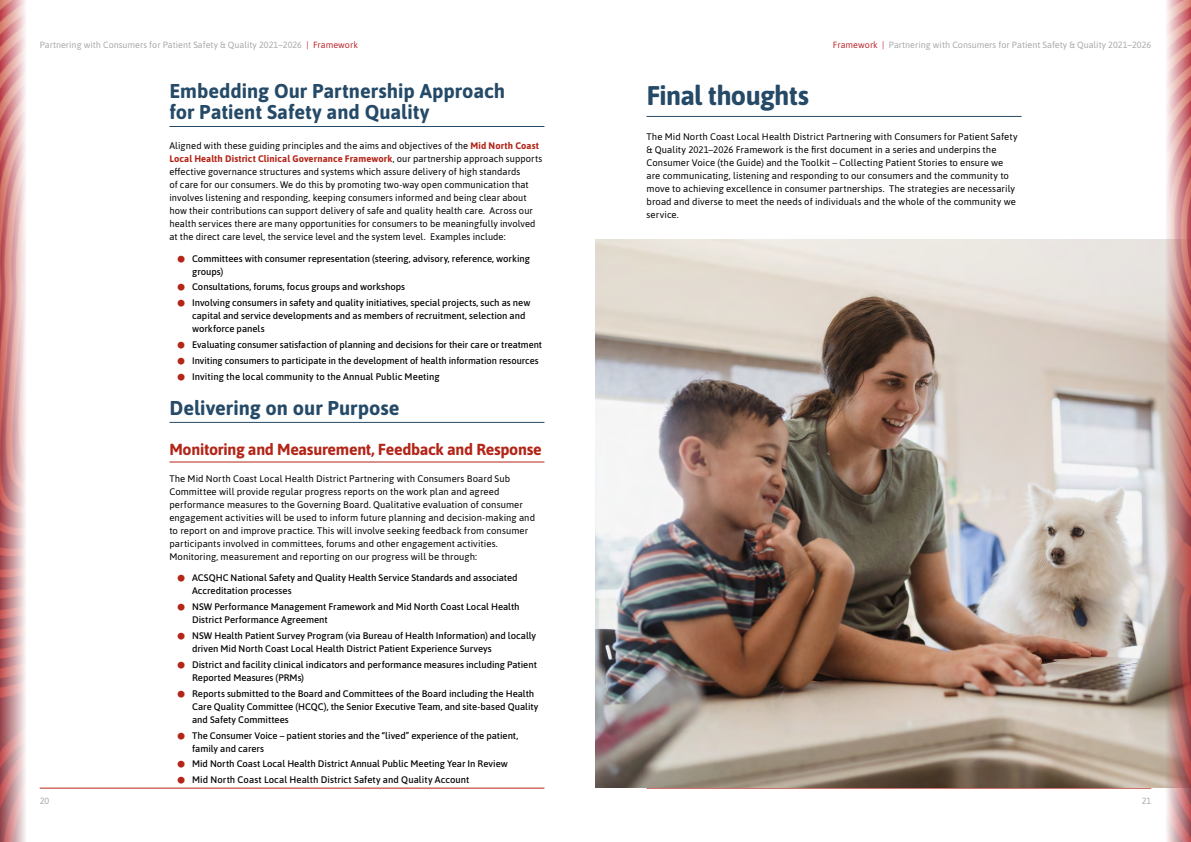
<style>
.page{position:relative;width:1191px;height:842px;background:#fff}
.page>*{position:absolute;margin:0;border:0;box-sizing:border-box;transform-origin:0 0}
.t1{font:700 27px "Asap";letter-spacing:-.025em;color:#254a68}
.t2{font:700 20px/21px "Asap";color:#254a68}
.t3{font:700 16px "Asap";letter-spacing:-.02em;color:#b32517}
.t4{font:9.5px/13px "Asap";letter-spacing:.005em;color:#000}
.t5{font:500 9.5px/13px "Asap";color:#000}
.t6{font:9px "Asap";color:#a7a9ac}
.s1{color:#bc282e}
.s2{font-weight:700;color:#b32517}
</style>
<div class="page">
<img style="left:0;top:0;width:57px;height:842px">
<hr style="left:40px;top:788px;width:504px;height:1px;background:#b32517">
<hr style="left:646px;top:788px;width:505px;height:1px;background:#b32517">
<hr style="left:169px;top:126px;width:375px;height:1px;background:#254a68">
<hr style="left:169px;top:422px;width:375px;height:1px;background:#254a68">
<hr style="left:169px;top:462px;width:375px;height:1px;background:#b32517">
<hr style="left:646px;top:116px;width:375px;height:1px;background:#254a68">
<img style="left:595px;top:240px;width:539px;height:548px">
<img style="left:1134px;top:0;width:57px;height:842px">
<p class="t6" style="left:40px;top:39px;width:320px">Partnering with Consumers for Patient Safety &amp; Quality 2021–2026 <span class="s1">| Framework</span></p>
<p class="t6" style="left:833px;top:39px;width:320px"><span class="s1">Framework |</span> Partnering with Consumers for Patient Safety &amp; Quality 2021–2026</p>
<h2 class="t2" style="left:169px;top:80px;width:337px">Embedding Our Partnership Approach for Patient Safety and Quality</h2>
<p class="t4" style="left:169px;top:139px;width:374px">Aligned with these guiding principles and the aims and objectives of the <span class="s2">Mid North Coast Local Health District Clinical Governance Framework</span>, our partnership approach supports effective governance structures and systems which assure delivery of high standards<br>of care for our consumers. We do this by promoting two-way open communication that involves listening and responding, keeping consumers informed and being clear about how their contributions can support delivery of safe and quality health care. Across our health services there are many opportunities for consumers to be meaningfully involved at the direct care level, the service level and the system level. Examples include:</p>
<p class="t5" style="left:192px;top:251px;width:339px">Committees with consumer representation (steering, advisory, reference, working groups)</p>
<p class="t5" style="left:192px;top:279px;width:340px;line-height:15.8px">Consultations, forums, focus groups and workshops<br>Involving consumers in safety and quality initiatives, special projects, such as new</p>
<p class="t5" style="left:192px;top:309px;width:335px">capital and service developments and as members of recruitment, selection and workforce panels</p>
<p class="t5" style="left:192px;top:336px;width:351px;line-height:15.8px">Evaluating consumer satisfaction of planning and decisions for their care or treatment<br>Inviting consumers to participate in the development of health information resources<br>Inviting the local community to the Annual Public Meeting</p>
<h2 class="t2" style="left:169px;top:396px;width:232px">Delivering on our Purpose</h2>
<h3 class="t3" style="left:169px;top:438px;width:374px">Monitoring and Measurement, Feedback and Response</h3>
<p class="t4" style="left:169px;top:471px;width:367px">The Mid North Coast Local Health District Partnering with Consumers Board Sub Committee will provide regular progress reports on the work plan and agreed performance measures to the Governing Board. Qualitative evaluation of consumer engagement activities will be used to inform future planning and decision-making and to report on and improve practice. This will involve seeking feedback from consumer participants involved in committees, forums and other engagement activities.<br>Monitoring, measurement and reporting on our progress will be through:</p>
<p class="t5" style="left:192px;top:571px;width:327px">ACSQHC National Safety and Quality Health Service Standards and associated<br>Accreditation processes</p>
<p class="t5" style="left:192px;top:600px;width:329px">NSW Performance Management Framework and Mid North Coast Local Health<br>District Performance Agreement</p>
<p class="t5" style="left:192px;top:629px;width:345px">NSW Health Patient Survey Program (via Bureau of Health Information) and locally driven Mid North Coast Local Health District Patient Experience Surveys</p>
<p class="t5" style="left:192px;top:657px;width:346px">District and facility clinical indicators and performance measures including Patient<br>Reported Measures (PRMs)</p>
<p class="t5" style="left:192px;top:686px;width:348px">Reports submitted to the Board and Committees of the Board including the Health<br>Care Quality Committee (HCQC), the Senior Executive Team, and site-based Quality and Safety Committees</p>
<p class="t5" style="left:192px;top:728px;width:328px">The Consumer Voice – patient stories and the “lived” experience of the patient, family and carers</p>
<p class="t5" style="left:192px;top:756px;width:317px;line-height:15.8px">Mid North Coast Local Health District Annual Public Meeting Year In Review<br>Mid North Coast Local Health District Safety and Quality Account</p>
<h1 class="t1" style="left:646px;top:76px;width:164px">Final thoughts</h1>
<p class="t4" style="left:646px;top:130px;width:372px">The Mid North Coast Local Health District Partnering with Consumers for Patient Safety &amp; Quality 2021–2026 Framework is the first document in a series and underpins the Consumer Voice (the Guide) and the Toolkit – Collecting Patient Stories to ensure we are communicating, listening and responding to our consumers and the community to move to achieving excellence in consumer partnerships. The strategies are necessarily broad and diverse to meet the needs of individuals and the whole of the community we service.</p>
<p class="t6" style="left:40px;top:795px;width:11px">20</p>
<p class="t6" style="left:1141px;top:795px;width:11px">21</p>
</div>
